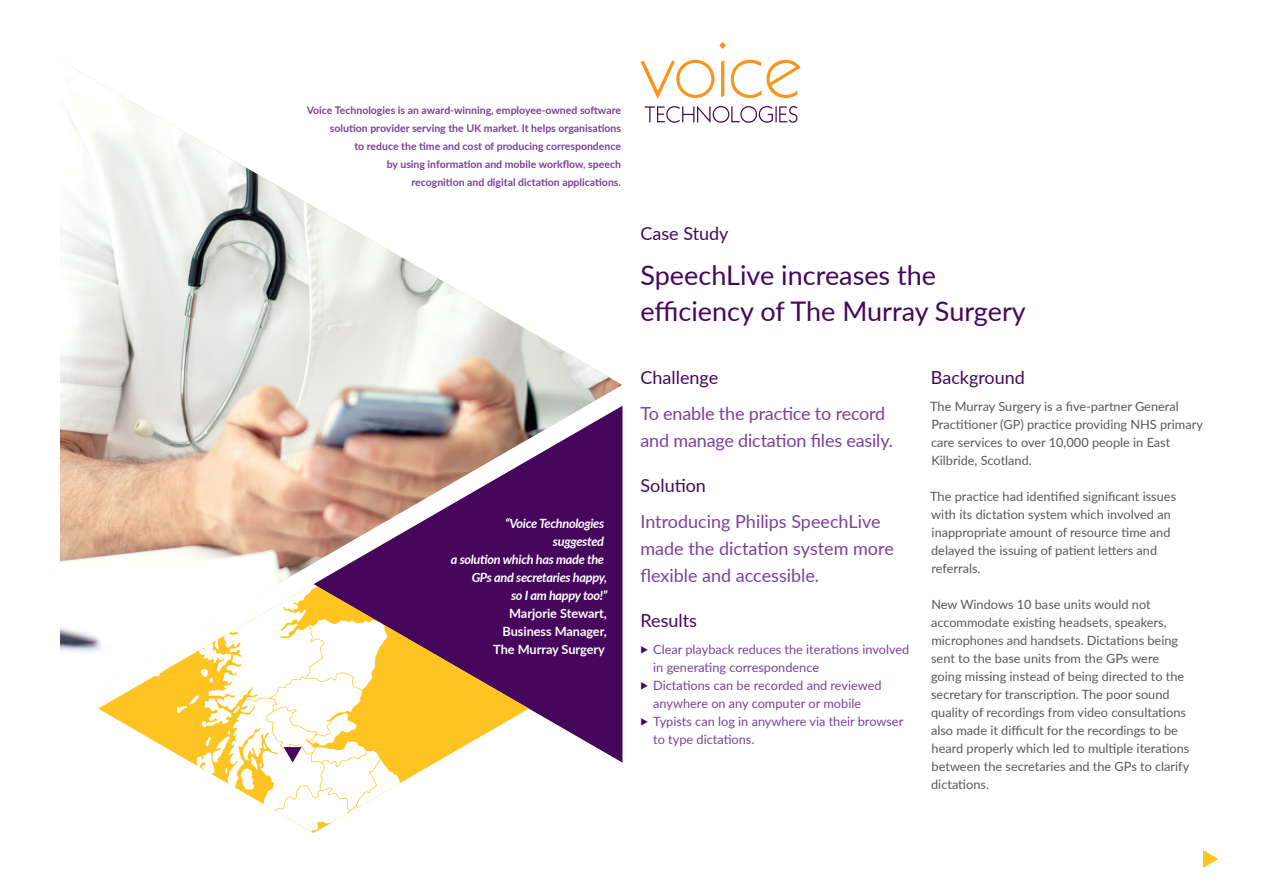
<style>
.page{position:relative;width:1263px;height:893px;background:#fff}
.page>*{position:absolute;margin:0;border:0;box-sizing:border-box;transform-origin:0 0}
.t1{font:27px/36px "Lato";color:#45065b}
.Head_C{font:18px/27px "Lato";letter-spacing:-.005em;color:#7c4099}
.Head_B{font:18px "Lato";color:#45065b}
.Body{font:12.75px/18px "Lato";color:#57585a}
.t2{font:12.75px/18px "Lato";color:#7c4099}
.t3{font:italic 700 12.75px/18px "Lato";letter-spacing:-.025em;color:#fff;text-align:right}
.t4{font:700 12.75px/18px "Lato";letter-spacing:-.005em;color:#fff;text-align:right}
.t5{font:700 10.5px/18px "Lato";color:#7c4099;text-align:right}
</style>
<div class="page">
<img style="left:60px;top:60px;width:550px;height:318px">
<svg style="left:60px;top:378px;width:563px;height:385px"></svg>
<svg style="left:640px;top:60px;width:74px;height:39px"></svg>
<svg style="left:719px;top:42px;width:7px;height:7px"></svg>
<svg style="left:721px;top:60px;width:3px;height:37px"></svg>
<svg style="left:731px;top:60px;width:70px;height:38px"></svg>
<svg style="left:645px;top:106px;width:152px;height:17px"></svg>
<svg style="left:1203px;top:850px;width:15px;height:18px"></svg>
<svg style="left:313px;top:406px;width:309px;height:357px;background:#7d4d7a"></svg>
<svg style="left:98px;top:584px;width:431px;height:190px"></svg>
<svg style="left:134px;top:584px;width:283px;height:249px"></svg>
<p class="t5" style="left:307px;top:101px;width:316px">Voice Technologies is an award-winning, employee-owned software solution provider serving the UK market. It helps organisations<br>to reduce the time and cost of producing correspondence<br>by using information and mobile workflow, speech<br>recognition and digital dictation applications.</p>
<p class="t3" style="left:451px;top:514px;width:158px">“Voice Technologies<br>suggested<br>a solution which has made the<br>GPs and secretaries happy,<br>so I am happy too!”</p>
<p class="t4" style="left:493px;top:604px;width:115px">Marjorie Stewart,<br>Business Manager,<br>The Murray Surgery</p>
<p class="Head_B" style="left:640px;top:221px;width:90px">Case Study</p>
<p class="t1" style="left:640px;top:256px;width:387px">SpeechLive increases the efficiency of The Murray Surgery</p>
<p class="Head_B" style="left:640px;top:365px;width:79px">Challenge</p>
<p class="Head_C" style="left:640px;top:399px;width:254px">To enable the practice to record and manage dictation files easily.</p>
<p class="Head_B" style="left:640px;top:473px;width:67px">Solution</p>
<p class="Head_C" style="left:640px;top:507px;width:255px">Introducing Philips SpeechLive made the dictation system more flexible and accessible.</p>
<p class="Head_B" style="left:640px;top:608px;width:58px">Results</p>
<p class="t2" style="left:653px;top:640px;width:258px">Clear playback reduces the iterations involved in generating correspondence</p>
<p class="t2" style="left:653px;top:676px;width:230px">Dictations can be recorded and reviewed anywhere on any computer or mobile</p>
<p class="t2" style="left:653px;top:712px;width:252px">Typists can log in anywhere via their browser to type dictations.</p>
<p class="Head_B" style="left:931px;top:365px;width:96px">Background</p>
<p class="Body" style="left:930px;top:397px;width:274px">The Murray Surgery is a five-partner General Practitioner (GP) practice providing NHS primary care services to over 10,000 people in East Kilbride, Scotland.</p>
<p class="Body" style="left:930px;top:487px;width:247px">The practice had identified significant issues with its dictation system which involved an inappropriate amount of resource time and delayed the issuing of patient letters and referrals.</p>
<p class="Body" style="left:931px;top:595px;width:260px">New Windows 10 base units would not accommodate existing headsets, speakers, microphones and handsets. Dictations being sent to the base units from the GPs were going missing instead of being directed to the secretary for transcription. The poor sound quality of recordings from video consultations also made it difficult for the recordings to be heard properly which led to multiple iterations between the secretaries and the GPs to clarify dictations.</p>
</div>
